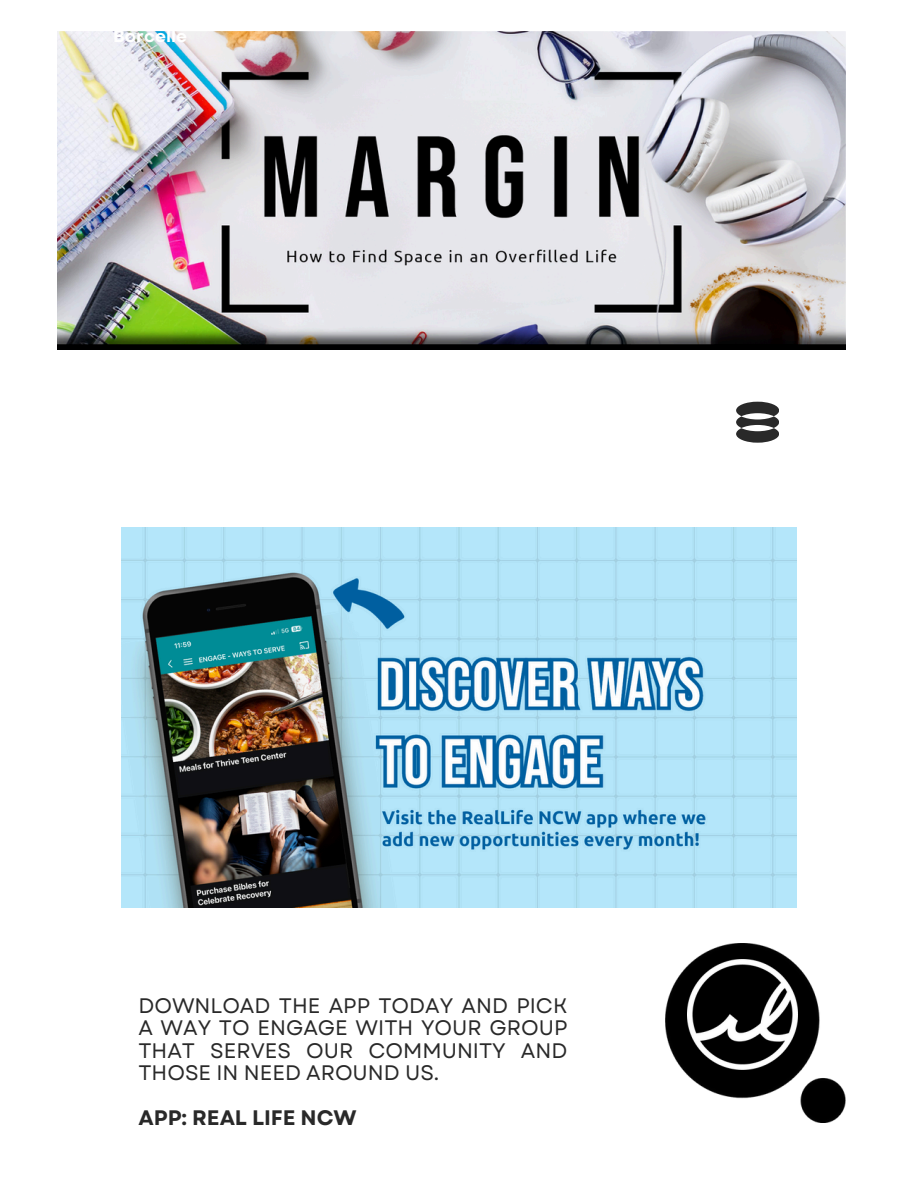
<style>
.page{position:relative;width:918px;height:1188px;background:#fff}
.page>*{position:absolute;margin:0;border:0;box-sizing:border-box;transform-origin:0 0}
.t1{font:21px/22.5px "Garet";color:#292929;text-align:justify}
.t2{font:700 21px "Garet";color:#292929}
.t3{font:700 16.95px "Garet";color:#fff}
</style>
<div class="page">
<svg style="left:736px;top:402px;width:43px;height:41px"></svg>
<svg style="left:741px;top:413px;width:33px;height:6px"></svg>
<svg style="left:741px;top:425px;width:33px;height:6px"></svg>
<img style="left:58px;top:31px;width:787px;height:319px">
<img style="left:121px;top:527px;width:675px;height:381px">
<img style="left:665px;top:943px;width:180px;height:179px">
<img style="left:687px;top:959px;width:110px;height:110px">
<h2 class="t3" style="left:113px;top:24px;width:76px">Borcelle</h2>
<h1 class="t1" style="left:138px;top:994px;width:431px">DOWNLOAD THE APP TODAY AND PICK A WAY TO ENGAGE WITH YOUR GROUP THAT SERVES OUR COMMUNITY AND THOSE IN NEED AROUND US.</h1>
<p class="t2" style="left:138px;top:1103px;width:220px">APP: REAL LIFE NCW</p>
</div>
